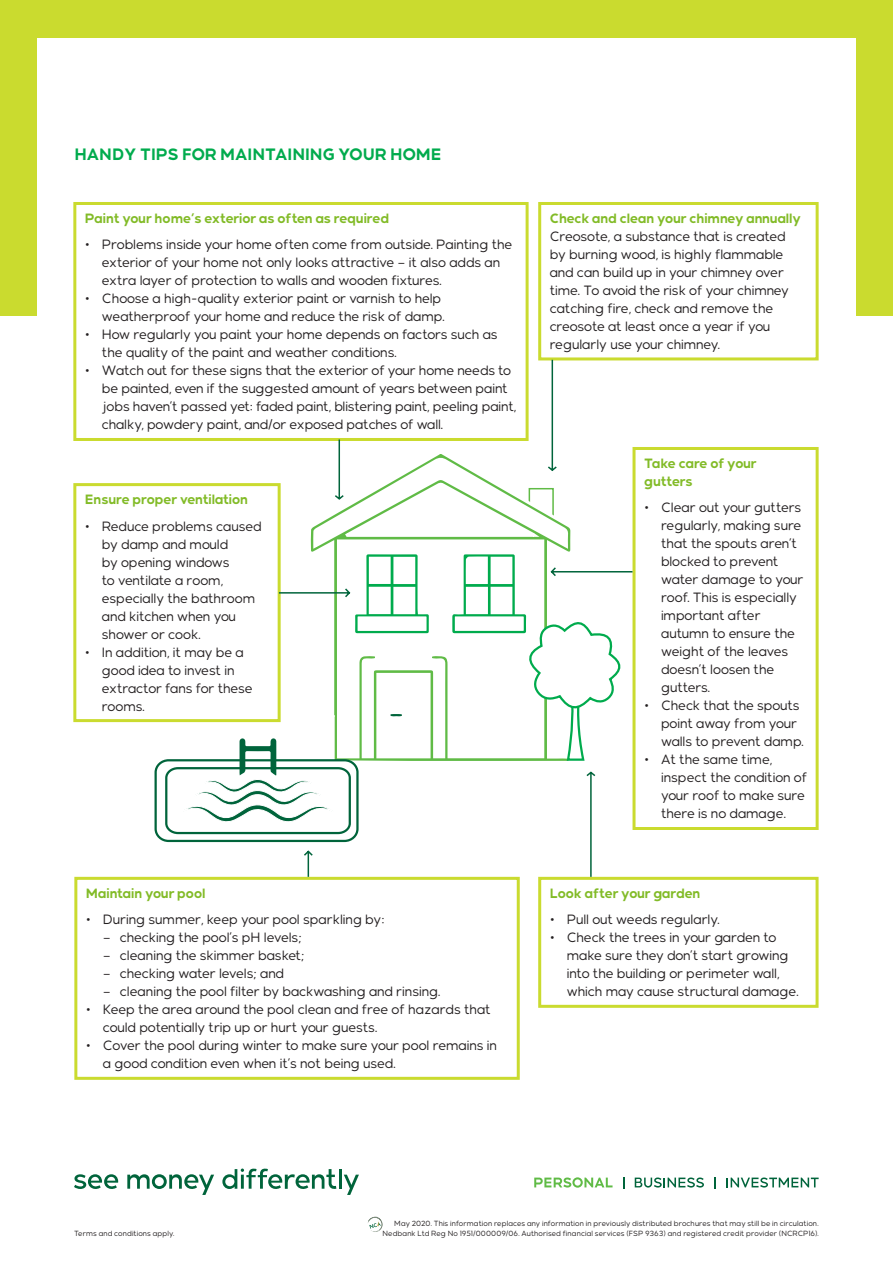
<style>
.page{position:relative;width:893px;height:1263px;background:#fff}
.page>*{position:absolute;margin:0;border:0;box-sizing:border-box;transform-origin:0 0}
.t1{font:700 16.5px "Nedbank Sans";color:#00ab4d}
.t2{font:13.5px/18px "Nedbank Sans";letter-spacing:-.005em;color:#231f20}
.t3{font:700 13.5px/18px "Nedbank Sans";color:#82bb27}
.t4{font:7.5px "Nedbank Sans";letter-spacing:.015em;color:#231f20}
.s1{font-weight:700;color:#82bb27}
</style>
<div class="page">
<svg style="left:534px;top:1177px;width:78px;height:11px"></svg>
<svg style="left:635px;top:1177px;width:69px;height:10px"></svg>
<svg style="left:727px;top:1177px;width:92px;height:10px"></svg>
<svg style="left:74px;top:1174px;width:44px;height:15px"></svg>
<svg style="left:127px;top:1174px;width:87px;height:21px"></svg>
<svg style="left:222px;top:1168px;width:114px;height:21px"></svg>
<hr style="left:339px;top:1169px;width:3px;height:20px;background:#00643b">
<svg style="left:344px;top:1175px;width:15px;height:20px"></svg>
<svg style="left:368px;top:1217px;width:15px;height:15px"></svg>
<div style="left:0;top:0;width:893px;height:316px;background:#cadb2f"></div>
<div style="left:37px;top:38px;width:819px;height:314px;background:#fff"></div>
<div style="left:538px;top:202px;width:281px;height:158px;border:3px solid #cadb2f"></div>
<div style="left:73px;top:202px;width:456px;height:239px;border:3px solid #cadb2f"></div>
<div style="left:73px;top:483px;width:208px;height:239px;border:3px solid #cadb2f"></div>
<svg style="left:307px;top:202px;width:269px;height:559px"></svg>
<svg style="left:383px;top:709px;width:26px;height:13px"></svg>
<svg style="left:154px;top:738px;width:206px;height:105px"></svg>
<div style="left:632px;top:447px;width:187px;height:383px;border:3px solid #cadb2f"></div>
<div style="left:74px;top:877px;width:446px;height:203px;border:3px solid #cadb2f"></div>
<div style="left:538px;top:877px;width:280px;height:131px;border:3px solid #cadb2f"></div>
<svg style="left:333px;top:438px;width:12px;height:63px"></svg>
<svg style="left:277px;top:550px;width:156px;height:88px"></svg>
<svg style="left:302px;top:850px;width:12px;height:28px"></svg>
<svg style="left:448px;top:550px;width:186px;height:212px"></svg>
<svg style="left:585px;top:771px;width:12px;height:107px"></svg>
<svg style="left:546px;top:358px;width:12px;height:114px"></svg>
<p class="t1" style="left:74px;top:144px;width:369px">HANDY TIPS FOR MAINTAINING YOUR HOME</p>
<p class="t3" style="left:85px;top:209px;width:306px">Paint your home’s exterior as often as required</p>
<p class="t2" style="left:102px;top:236px;width:412px;text-indent:-17px">• Problems inside your home often come from outside. Painting the exterior of your home not only looks attractive – it also adds an extra layer of protection to walls and wooden fixtures.</p>
<p class="t2" style="left:85px;top:290px;width:361px;text-align:right">• Choose a high-quality exterior paint or varnish to help weatherproof your home and reduce the risk of damp.</p>
<p class="t2" style="left:102px;top:326px;width:397px;text-indent:-17px">• How regularly you paint your home depends on factors such as the quality of the paint and weather conditions.</p>
<p class="t2" style="left:102px;top:362px;width:416px;text-indent:-17px">• Watch out for these signs that the exterior of your home needs to be painted, even if the suggested amount of years between paint jobs haven’t passed yet: faded paint, blistering paint, peeling paint, chalky, powdery paint, and/or exposed patches of wall.</p>
<p class="t3" style="left:85px;top:490px;width:165px">Ensure proper ventilation</p>
<p class="t2" style="left:102px;top:517px;width:161px;text-indent:-17px">• Reduce problems caused by damp and mould<br>by opening windows<br>to ventilate a room, especially the bathroom and kitchen when you shower or cook.</p>
<p class="t2" style="left:102px;top:643px;width:152px;text-indent:-17px">• In addition, it may be a good idea to invest in extractor fans for these rooms.</p>
<p class="t3" style="left:86px;top:884px;width:121px">Maintain your pool</p>
<p class="t2" style="left:86px;top:911px;width:300px">• During summer, keep your pool sparkling by:</p>
<p class="t2" style="left:103px;top:929px;width:200px">– checking the pool’s pH levels;</p>
<p class="t2" style="left:103px;top:947px;width:203px">– cleaning the skimmer basket;</p>
<p class="t2" style="left:103px;top:965px;width:183px">– checking water levels; and</p>
<p class="t2" style="left:103px;top:983px;width:339px">– cleaning the pool filter by backwashing and rinsing.</p>
<p class="t2" style="left:103px;top:1001px;width:389px;text-indent:-17px">• Keep the area around the pool clean and free of hazards that could potentially trip up or hurt your guests.</p>
<p class="t2" style="left:103px;top:1037px;width:396px;text-indent:-17px">• Cover the pool during winter to make sure your pool remains in a good condition even when it’s not being used.</p>
<p class="t2" style="left:550px;top:209px;width:253px"><span class="s1">Check and clean your chimney annually </span>Creosote, a substance that is created by burning wood, is highly flammable and can build up in your chimney over time. To avoid the risk of your chimney catching fire, check and remove the creosote at least once a year if you regularly use your chimney.</p>
<p class="t3" style="left:644px;top:454px;width:114px">Take care of your gutters</p>
<p class="t2" style="left:661px;top:499px;width:144px;text-indent:-17px">• Clear out your gutters regularly, making sure that the spouts aren’t blocked to prevent water damage to your roof. This is especially important after autumn to ensure the weight of the leaves doesn’t loosen the gutters.</p>
<p class="t2" style="left:661px;top:697px;width:144px;text-indent:-17px">• Check that the spouts point away from your walls to prevent damp.</p>
<p class="t2" style="left:661px;top:751px;width:148px;text-indent:-17px">• At the same time, inspect the condition of your roof to make sure there is no damage.</p>
<p class="t3" style="left:550px;top:884px;width:152px">Look after your garden</p>
<p class="t2" style="left:550px;top:911px;width:172px">• Pull out weeds regularly.</p>
<p class="t2" style="left:567px;top:929px;width:233px;text-indent:-17px">• Check the trees in your garden to make sure they don’t start growing into the building or perimeter wall, which may cause structural damage.</p>
<p class="t4" style="left:394px;top:1219px;width:426px">May 2020. This information replaces any information in previously distributed brochures that may still be in circulation.</p>
<p class="t4" style="left:74px;top:1229px;width:102px">Terms and conditions apply.</p>
<p class="t4" style="left:382px;top:1229px;width:438px">Nedbank Ltd Reg No 1951/000009/06. Authorised financial services (FSP 9363) and registered credit provider (NCRCP16).</p>
</div>
